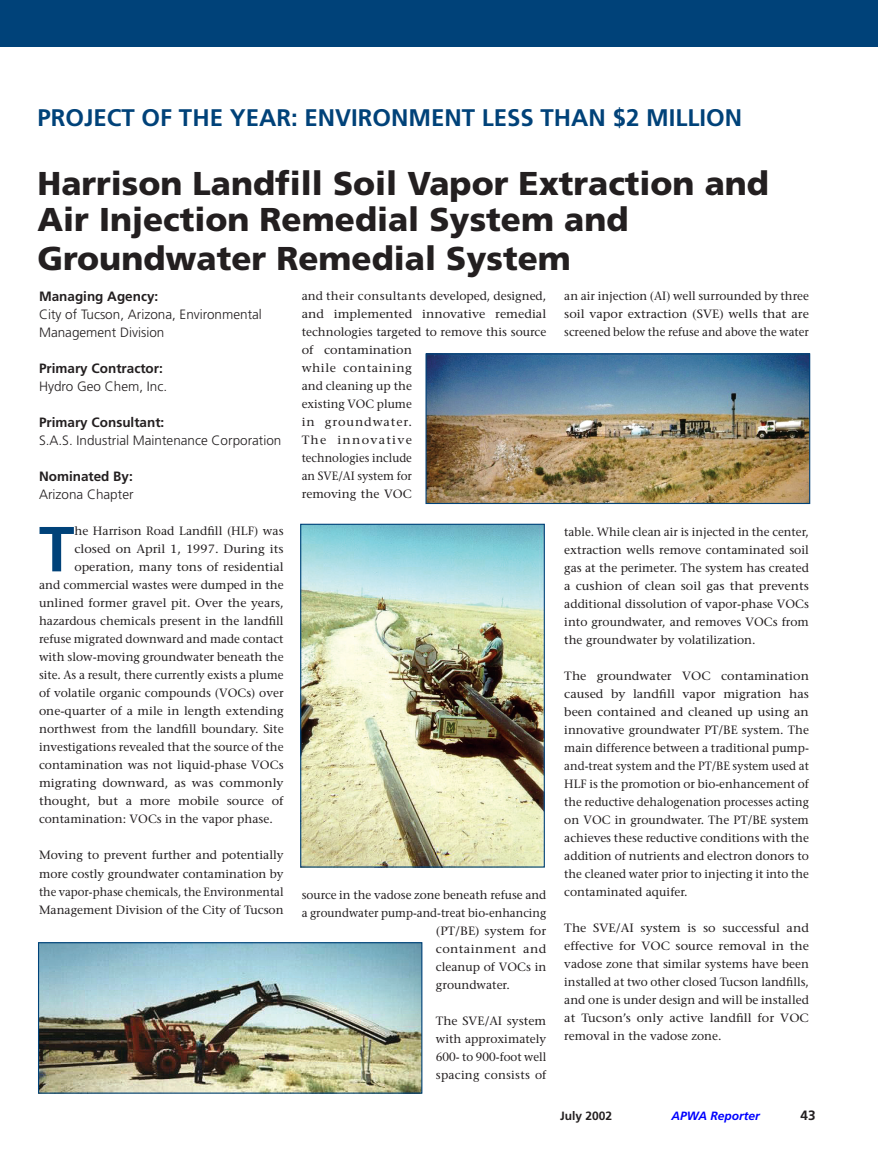
<style>
.page{position:relative;width:878px;height:1175px;background:#fff}
.page>*{position:absolute;margin:0;border:0;box-sizing:border-box;transform-origin:0 0}
.t1{font:700 63.6px "Frutiger";color:#004279}
.t2{font:900 33px/39px "Frutiger";color:#231f20}
.t3{font:700 24px "Frutiger";color:#004279}
.t4{font:300 13.5px/18px "Frutiger";color:#231f20}
.t5{font:700 13.5px "Frutiger";color:#231f20}
.t6{font:12px/18px "Stone Serif";color:#231f20;text-align:justify}
.t7{font:12px/18px "Stone Serif";color:#231f20;text-align:justify;scale:1.05 1}
.t8{font:12px "Stone Serif";color:#231f20;scale:.96 1}
.t9{font:12px "Stone Serif";color:#231f20;scale:1.04 1}
.t10{font:12px "Stone Serif";letter-spacing:.03em;color:#231f20;scale:1.05 1}
.t11{font:italic 700 12px "Frutiger";color:#00f}
.t12{font:700 12px "Frutiger";color:#231f20}
</style>
<div class="page">
<div style="left:0;top:0;width:878px;height:47px;background:#004279"></div>
<img style="left:302px;top:525px;width:241px;height:340px">
<div style="left:300px;top:523px;width:245px;height:344px;border:1px solid #004279"></div>
<img style="left:427px;top:355px;width:381px;height:147px">
<div style="left:425px;top:353px;width:385px;height:151px;border:1px solid #004279"></div>
<img style="left:40px;top:944px;width:380px;height:147px">
<div style="left:38px;top:942px;width:384px;height:151px;border:1px solid #004279"></div>
<p class="t3" style="left:38px;top:104px;width:706px">PROJECT OF THE YEAR: ENVIRONMENT LESS THAN $2 MILLION</p>
<p class="t2" style="left:38px;top:164px;width:733px">Harrison Landfill Soil Vapor Extraction and</p>
<p class="t2" style="left:38px;top:200px;width:592px">Air Injection Remedial System and<br>Groundwater Remedial System</p>
<p class="t5" style="left:39px;top:289px;width:121px">Managing Agency:</p>
<p class="t4" style="left:39px;top:305px;width:224px">City of Tucson, Arizona, Environmental<br>Management Division</p>
<p class="t5" style="left:39px;top:361px;width:125px">Primary Contractor:</p>
<p class="t4" style="left:39px;top:377px;width:130px">Hydro Geo Chem, Inc.</p>
<p class="t5" style="left:39px;top:415px;width:127px">Primary Consultant:</p>
<p class="t4" style="left:39px;top:431px;width:244px">S.A.S. Industrial Maintenance Corporation</p>
<p class="t5" style="left:39px;top:469px;width:95px">Nominated By:</p>
<p class="t4" style="left:39px;top:485px;width:96px">Arizona Chapter</p>
<p class="t1" style="left:39px;top:512px;width:37px">T</p>
<p class="t6" style="left:74px;top:522px;width:211px">he Harrison Road Landfill (HLF) was</p>
<p class="t6" style="left:302px;top:287px;width:246px;text-align:left">and their consultants developed, designed, and implemented innovative remedial technologies targeted to remove this source of contamination<br>while containing<br>and cleaning up the<br>existing VOC plume<br>in groundwater.<br>The innovative<br>technologies include<br>an SVE/AI system for<br>removing the VOC</p>
<p class="t6" style="left:564px;top:287px;width:246px">an air injection (AI) well surrounded by three soil vapor extraction (SVE) wells that are screened below the refuse and above the water</p>
<p class="t6" style="left:564px;top:522px;width:246px">table. While clean air is injected in the center, extraction wells remove contaminated soil gas at the perimeter. The system has created a cushion of clean soil gas that prevents additional dissolution of vapor-phase VOCs into groundwater, and removes VOCs from the groundwater by volatilization.</p>
<p class="t7" style="left:564px;top:666px;width:234px">The groundwater VOC contamination caused by landfill vapor migration has been contained and cleaned up using an innovative groundwater PT/BE system. The main difference between a traditional pump&shy;and-treat system and the PT/BE system used at HLF is the promotion or bio-enhancement of the reductive dehalogenation processes acting on VOC in groundwater. The PT/BE system achieves these reductive conditions with the addition of nutrients and electron donors to the cleaned water prior to injecting it into the contaminated aquifer.</p>
<p class="t7" style="left:564px;top:918px;width:234px">The SVE/AI system is so successful and effective for VOC source removal in the vadose zone that similar systems have been installed at two other closed Tucson landfills, and one is under design and will be installed at Tucson’s only active landfill for VOC removal in the vadose zone.</p>
<p class="t7" style="left:74px;top:540px;width:201px">closed on April 1, 1997. During its</p>
<p class="t9" style="left:74px;top:560px;width:203px">operation, many tons of residential</p>
<p class="t6" style="left:39px;top:576px;width:246px">and commercial wastes were dumped in the</p>
<p class="t6" style="left:39px;top:594px;width:246px">unlined former gravel pit. Over the years,</p>
<p class="t6" style="left:39px;top:612px;width:246px">hazardous chemicals present in the landfill</p>
<p class="t6" style="left:39px;top:630px;width:246px">refuse migrated downward and made contact</p>
<p class="t6" style="left:39px;top:648px;width:246px">with slow-moving groundwater beneath the</p>
<p class="t6" style="left:39px;top:666px;width:246px">site. As a result, there currently exists a plume</p>
<p class="t6" style="left:39px;top:684px;width:246px">of volatile organic compounds (VOCs) over</p>
<p class="t6" style="left:39px;top:702px;width:246px">one-quarter of a mile in length extending</p>
<p class="t6" style="left:39px;top:720px;width:246px">northwest from the landfill boundary. Site</p>
<p class="t6" style="left:39px;top:738px;width:246px">investigations revealed that the source of the</p>
<p class="t6" style="left:39px;top:756px;width:246px">contamination was not liquid-phase VOCs</p>
<p class="t7" style="left:39px;top:774px;width:234px">migrating downward, as was commonly</p>
<p class="t7" style="left:39px;top:792px;width:234px">thought, but a more mobile source of</p>
<p class="t6" style="left:39px;top:810px;width:235px">contamination: VOCs in the vapor phase.</p>
<p class="t6" style="left:39px;top:846px;width:246px">Moving to prevent further and potentially more costly groundwater contamination by the vapor-phase chemicals, the Environmental Management Division of the City of Tucson</p>
<p class="t6" style="left:302px;top:885px;width:246px">source in the vadose zone beneath refuse and</p>
<p class="t8" style="left:302px;top:905px;width:256px">a groundwater pump-and-treat bio-enhancing</p>
<p class="t7" style="left:436px;top:921px;width:107px">(PT/BE) system for</p>
<p class="t10" style="left:436px;top:941px;width:107px">containment and</p>
<p class="t6" style="left:436px;top:957px;width:112px">cleanup of VOCs in</p>
<p class="t6" style="left:436px;top:975px;width:75px">groundwater.</p>
<p class="t6" style="left:436px;top:1011px;width:112px">The SVE/AI system with approximately 600- to 900-foot well spacing consists of</p>
<p class="t12" style="left:560px;top:1109px;width:54px">July 2002</p>
<p class="t11" style="left:671px;top:1109px;width:90px">APWA Reporter</p>
<p class="t5" style="left:800px;top:1107px;width:17px">43</p>
</div>
